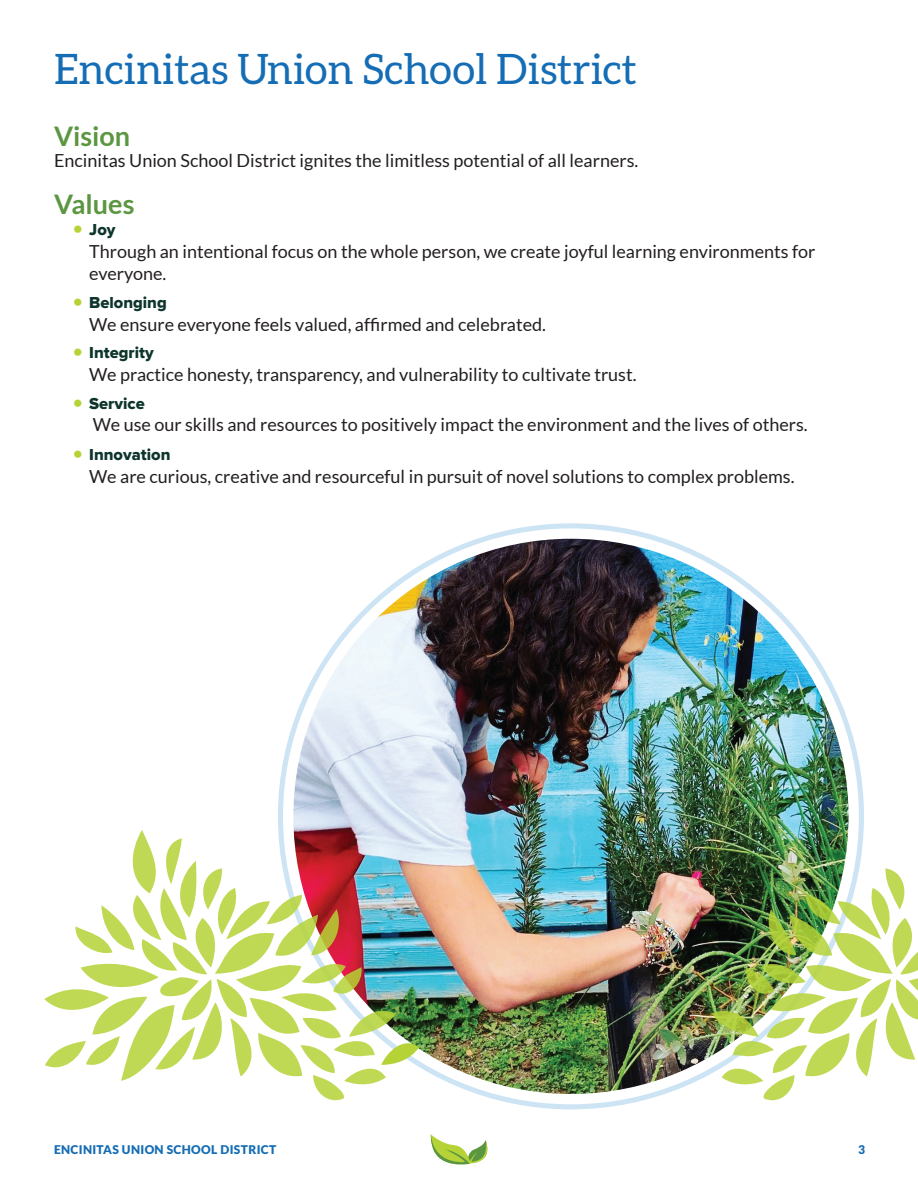
<style>
.page{position:relative;width:918px;height:1188px;background:#fff}
.page>*{position:absolute;margin:0;border:0;box-sizing:border-box;transform-origin:0 0}
.t1{font:42px "Aleo";color:#146db5}
.SubHead{font:700 27px "Lato";color:#5b9640}
.Body_Copy{font:18px/22.5px "Lato";color:#231f20}
.t2{font:16.5px "Proxima Nova Extrabld";color:#0d352c}
.t3{font:900 12px "Lato";letter-spacing:.03em;color:#146db5}
</style>
<div class="page">
<svg style="left:430px;top:1134px;width:58px;height:31px"></svg>
<img style="left:293px;top:539px;width:556px;height:555px;border-radius:278px">
<img style="left:712px;top:868px;width:206px;height:233px">
<svg style="left:44px;top:830px;width:375px;height:271px"></svg>
<p class="t1" style="left:54px;top:46px;width:585px">Encinitas Union School District</p>
<p class="SubHead" style="left:54px;top:121px;width:78px">Vision</p>
<p class="Body_Copy" style="left:54px;top:150px;width:586px">Encinitas Union School District ignites the limitless potential of all learners.</p>
<p class="SubHead" style="left:54px;top:189px;width:82px">Values</p>
<p class="t2" style="left:89px;top:222px;width:28px">Joy</p>
<p class="Body_Copy" style="left:89px;top:240px;width:728px">Through an intentional focus on the whole person, we create joyful learning environments for everyone.</p>
<p class="t2" style="left:89px;top:295px;width:79px">Belonging</p>
<p class="Body_Copy" style="left:89px;top:313px;width:458px">We ensure everyone feels valued, affirmed and celebrated.</p>
<p class="t2" style="left:89px;top:345px;width:66px">Integrity</p>
<p class="Body_Copy" style="left:89px;top:363px;width:549px">We practice honesty, transparency, and vulnerability to cultivate trust.</p>
<p class="t2" style="left:89px;top:396px;width:57px">Service</p>
<p class="Body_Copy" style="left:93px;top:413px;width:717px">We use our skills and resources to positively impact the environment and the lives of others.</p>
<p class="t2" style="left:89px;top:447px;width:83px">Innovation</p>
<p class="Body_Copy" style="left:89px;top:465px;width:707px">We are curious, creative and resourceful in pursuit of novel solutions to complex problems.</p>
<p class="t3" style="left:54px;top:1142px;width:224px">ENCINITAS UNION SCHOOL DISTRICT</p>
<p class="t3" style="left:858px;top:1142px;width:8px">3</p>
</div>
